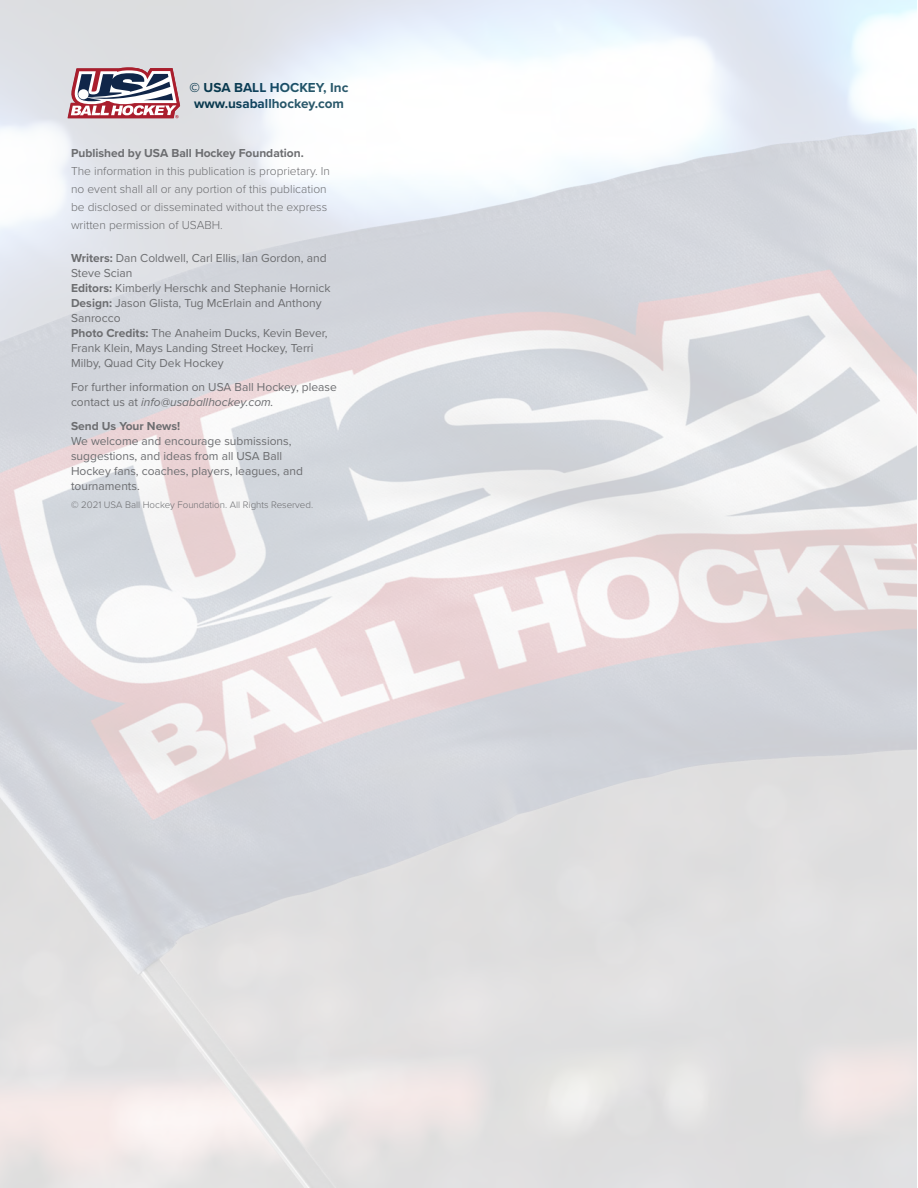
<style>
.page{position:relative;width:918px;height:1188px;background:#fff}
.page>*{position:absolute;margin:0;border:0;box-sizing:border-box;transform-origin:0 0}
.t1{font:700 13.5px/16.2px "Proxima Nova";color:#083e53;text-align:center}
.Legal_line{font:12px/15px "Proxima Nova";color:#6c6d70}
.Boilerplate{font:300 12px/18px "Proxima Nova";color:#6c6d70}
.Boilerplate-2{font:700 12px "Proxima Nova";color:#6c6d70}
.Legal_line-2{font:700 12px "Proxima Nova";color:#6c6d70}
.Legal_line-3{font:300 9.75px "Proxima Nova";color:#6c6d70}
.s1{font-weight:900}
.s2{font-weight:700}
.s3{font-style:italic}
</style>
<div class="page">
<img style="left:0;top:0;width:916px;height:1187px">
<svg style="left:68px;top:67px;width:112px;height:51px"></svg>
<p class="t1" style="left:190px;top:79px;width:160px"><span class="s1">©</span> USA BALL HOCKEY, Inc www.usaballhockey.com</p>
<p class="Boilerplate-2" style="left:71px;top:144px;width:234px">Published by USA Ball Hockey Foundation.</p>
<p class="Boilerplate" style="left:71px;top:161px;width:260px">The information in this publication is proprietary. In no event shall all or any portion of this publication be disclosed or disseminated without the express written permission of USABH.</p>
<p class="Legal_line" style="left:71px;top:250px;width:257px"><span class="s2">Writers:</span> Dan Coldwell, Carl Ellis, Ian Gordon, and<br>Steve Scian</p>
<p class="Legal_line" style="left:71px;top:280px;width:261px"><span class="s2">Editors:</span> Kimberly Herschk and Stephanie Hornick</p>
<p class="Legal_line" style="left:71px;top:295px;width:252px"><span class="s2">Design:</span> Jason Glista, Tug McErlain and Anthony<br>Sanrocco</p>
<p class="Legal_line" style="left:71px;top:325px;width:258px"><span class="s2">Photo Credits:</span> The Anaheim Ducks, Kevin Bever,<br>Frank Klein, Mays Landing Street Hockey, Terri<br>Milby, Quad City Dek Hockey</p>
<p class="Legal_line" style="left:71px;top:379px;width:267px">For further information on USA Ball Hockey, please contact us at <span class="s3">info@usaballhockey.com.</span></p>
<p class="Legal_line-2" style="left:71px;top:417px;width:111px">Send Us Your News!</p>
<p class="Legal_line" style="left:71px;top:433px;width:233px">We welcome and encourage submissions, suggestions, and ideas from all USA Ball Hockey fans, coaches, players, leagues, and tournaments.</p>
<p class="Legal_line-3" style="left:71px;top:498px;width:244px">© 2021 USA Ball Hockey Foundation. All Rights Reserved.</p>
</div>
